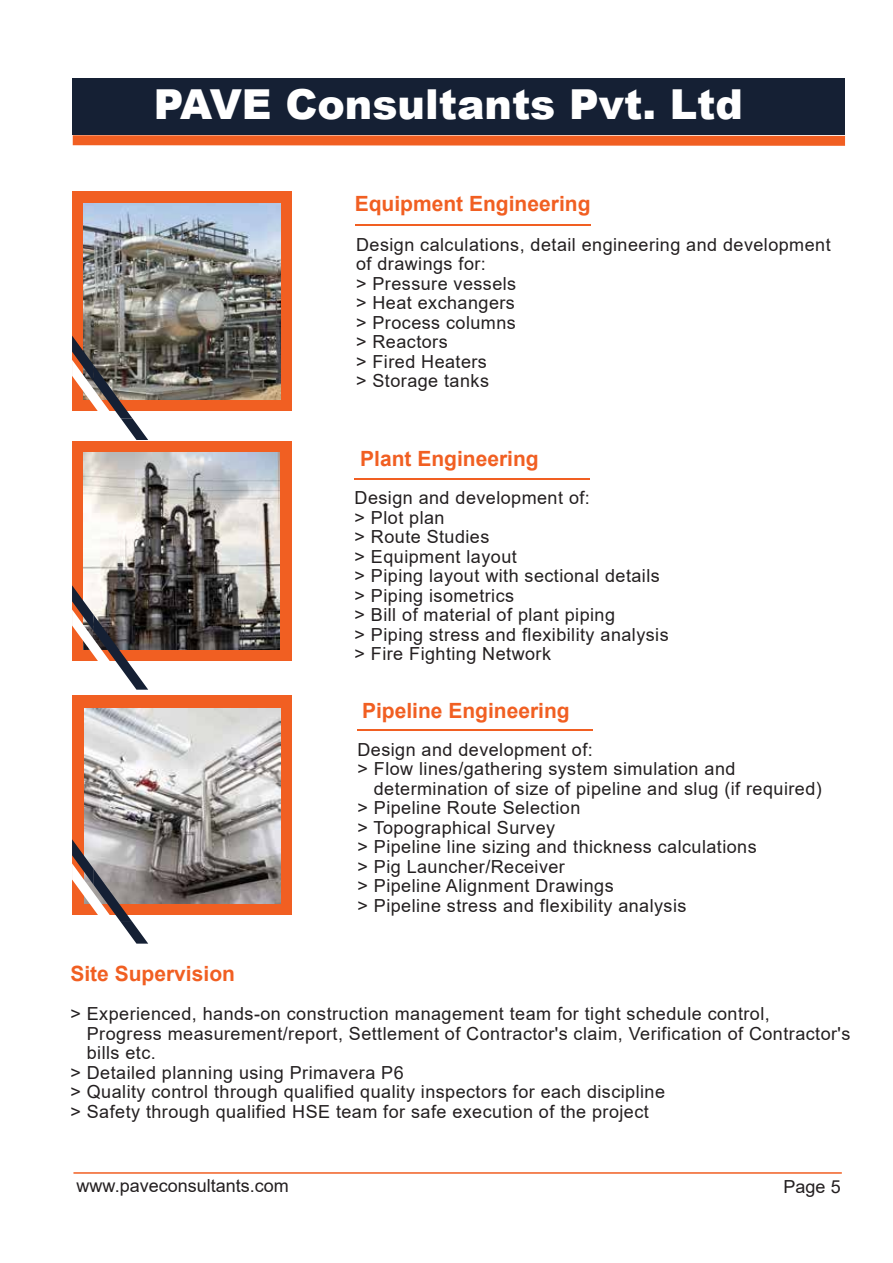
<style>
.page{position:relative;width:893px;height:1263px;background:#fff}
.page>*{position:absolute;margin:0;border:0;box-sizing:border-box;transform-origin:0 0}
.t1{font:900 41.4px "Arial";color:#fff}
.t2{font:700 21px "Arial";color:#f15f22}
.t3{font:18px/19.5px "Arial";letter-spacing:.025em;color:#231f20}
.t4{font:18px "Arial";color:#231f20}
</style>
<div class="page">
<hr style="left:73px;top:1172px;width:769px;height:2px;background:#f15f22">
<div style="left:73px;top:79px;width:772px;height:56px;background:#152034"></div>
<svg style="left:73px;top:135px;width:772px;height:11px;background:#f26d36"></svg>
<div style="left:72px;top:192px;width:219px;height:219px;background:#f15f22"></div>
<img style="left:83px;top:203px;width:197px;height:197px">
<div style="left:72px;top:695px;width:219px;height:220px;background:#f15f22"></div>
<img style="left:84px;top:708px;width:196px;height:195px">
<div style="left:72px;top:442px;width:219px;height:219px;background:#f15f22"></div>
<img style="left:83px;top:453px;width:197px;height:196px">
<svg style="left:72px;top:839px;width:76px;height:105px"></svg>
<svg style="left:72px;top:585px;width:76px;height:105px"></svg>
<svg style="left:72px;top:336px;width:76px;height:104px"></svg>
<hr style="left:355px;top:224px;width:236px;height:2px;background:#f15f22">
<hr style="left:354px;top:478px;width:235px;height:1px;background:#f15f22">
<hr style="left:357px;top:729px;width:235px;height:2px;background:#f15f22">
<h1 class="t1" style="left:154px;top:74px;width:591px">PAVE Consultants Pvt. Ltd</h1>
<p class="t2" style="left:355px;top:189px;width:237px">Equipment Engineering</p>
<p class="t3" style="left:356px;top:235px;width:476px">Design calculations, detail engineering and development of drawings for:<br>&gt; Pressure vessels<br>&gt; Heat exchangers<br>&gt; Process columns<br>&gt; Reactors<br>&gt; Fired Heaters<br>&gt; Storage tanks</p>
<p class="t2" style="left:360px;top:444px;width:180px">Plant Engineering</p>
<p class="t3" style="left:355px;top:488px;width:316px">Design and development of:<br>&gt; Plot plan<br>&gt; Route Studies<br>&gt; Equipment layout<br>&gt; Piping layout with sectional details &gt; Piping isometrics<br>&gt; Bill of material of plant piping<br>&gt; Piping stress and flexibility analysis &gt; Fire Fighting Network</p>
<p class="t2" style="left:362px;top:695px;width:209px">Pipeline Engineering</p>
<p class="t3" style="left:357px;top:740px;width:237px">Design and development of:</p>
<p class="t3" style="left:357px;top:759px;width:379px">&gt; Flow lines/gathering system simulation and</p>
<p class="t3" style="left:374px;top:779px;width:449px">determination of size of pipeline and slug (if required)</p>
<p class="t3" style="left:357px;top:798px;width:224px">&gt; Pipeline Route Selection</p>
<p class="t3" style="left:357px;top:818px;width:199px">&gt; Topographical Survey</p>
<p class="t3" style="left:357px;top:837px;width:401px">&gt; Pipeline line sizing and thickness calculations</p>
<p class="t3" style="left:357px;top:857px;width:209px">&gt; Pig Launcher/Receiver</p>
<p class="t3" style="left:357px;top:876px;width:258px">&gt; Pipeline Alignment Drawings</p>
<p class="t3" style="left:357px;top:896px;width:331px">&gt; Pipeline stress and flexibility analysis</p>
<p class="t2" style="left:70px;top:959px;width:166px">Site Supervision</p>
<p class="t3" style="left:70px;top:1004px;width:701px">&gt; Experienced, hands-on construction management team for tight schedule control,</p>
<p class="t3" style="left:87px;top:1023px;width:765px">Progress measurement/report, Settlement of Contractor's claim, Verification of Contractor's</p>
<p class="t3" style="left:87px;top:1043px;width:71px">bills etc.</p>
<p class="t3" style="left:70px;top:1062px;width:335px">&gt; Detailed planning using Primavera P6</p>
<p class="t3" style="left:70px;top:1082px;width:596px">&gt; Quality control through qualified quality inspectors for each discipline</p>
<p class="t3" style="left:70px;top:1101px;width:580px">&gt; Safety through qualified HSE team for safe execution of the project</p>
<p class="t4" style="left:77px;top:1173px;width:214px">www.paveconsultants.com</p>
<p class="t3" style="left:784px;top:1177px;width:59px">Page 5</p>
</div>
